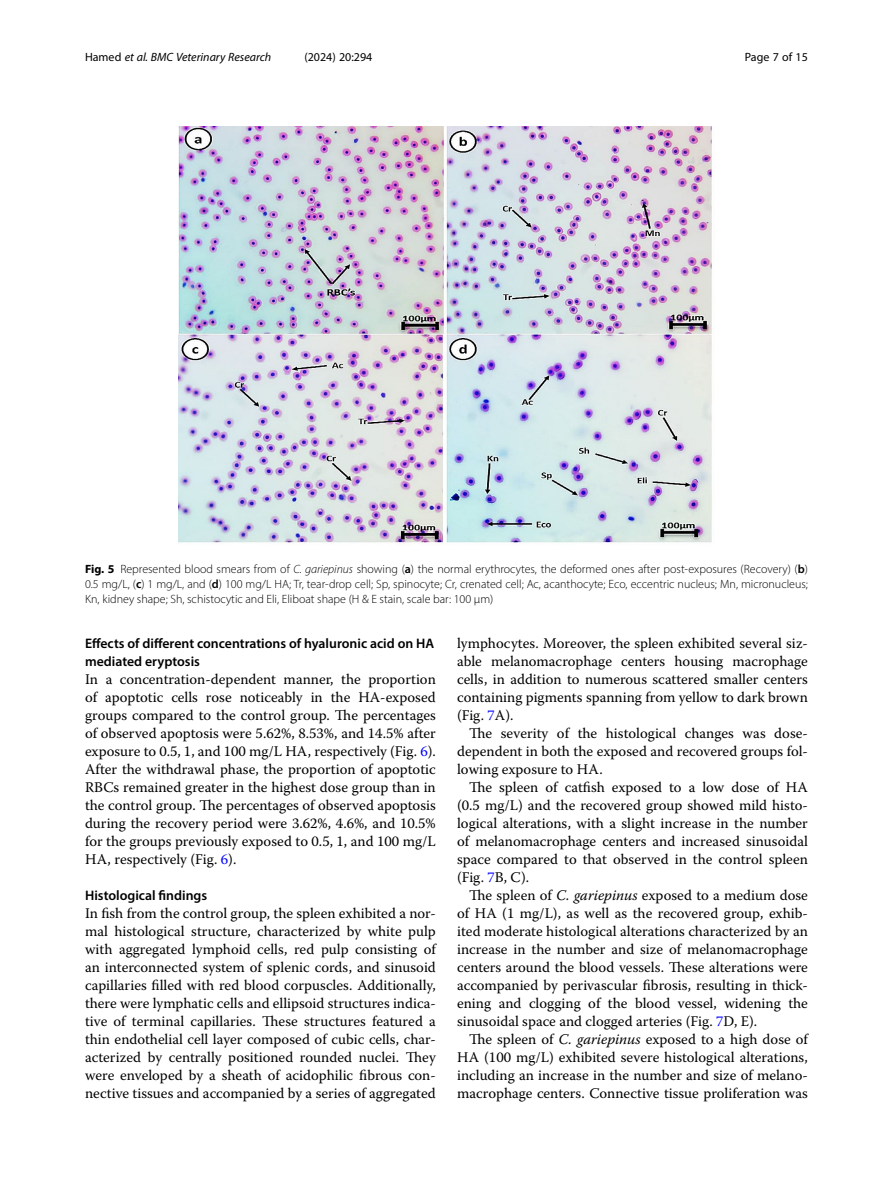
<style>
.page{position:relative;width:893px;height:1191px;background:#fff}
.page>*{position:absolute;margin:0;border:0;box-sizing:border-box;transform-origin:0 0}
.Body_Text{font:14.7px/18px "Warnock Pro";color:#000;text-align:justify}
.Body_Text_Indent{font:14.7px/18px "Warnock Pro";color:#000;text-align:justify}
.Head_2{font:600 13.8px/18px "Myriad Pro";color:#000}
.Figure_Caption{font:300 12px/15px "Myriad Pro";color:#000;text-align:justify}
.t1{font:italic 12px "Myriad Pro";color:#000}
.t2{font:12px "Myriad Pro";color:#000}
.s1{font-style:normal}
.s2{font-weight:700}
.s3{font-style:italic}
.s4{font-weight:600}
.s5{color:#00f}
</style>
<div class="page">
<img style="left:178px;top:126px;width:534px;height:419px">
<p class="t1" style="left:85px;top:50px;width:188px"><span class="s1">Hamed</span> et al. BMC Veterinary Research</p>
<p class="t2" style="left:304px;top:50px;width:70px">(2024) 20:294</p>
<p class="t2" style="left:745px;top:50px;width:65px">Page 7 of 15</p>
<p class="Figure_Caption" style="left:85px;top:561px;width:724px"><span class="s2">Fig. 5</span> Represented blood smears from of <span class="s3">C. gariepinus</span> showing (<span class="s4">a</span>) the normal erythrocytes, the deformed ones after post-exposures (Recovery) (<span class="s4">b</span>)<br>0.5 mg/L, (<span class="s4">c</span>) 1 mg/L, and (<span class="s4">d</span>) 100 mg/L HA; Tr, tear-drop cell; Sp, spinocyte; Cr, crenated cell; Ac, acanthocyte; Eco, eccentric nucleus; Mn, micronucleus; Kn, kidney shape; Sh, schistocytic and Eli, Eliboat shape (H &amp; E stain, scale bar: 100 μm)</p>
<p class="Head_2" style="left:85px;top:634px;width:351px">Effects of different concentrations of hyaluronic acid on HA mediated eryptosis</p>
<p class="Body_Text" style="left:85px;top:670px;width:352px">In a concentration-dependent manner, the proportion of apoptotic cells rose noticeably in the HA-exposed groups compared to the control group. The percentages of observed apoptosis were 5.62%, 8.53%, and 14.5% after exposure to 0.5, 1, and 100 mg/L HA, respectively (Fig. <span class="s5">6</span>).<br>After the withdrawal phase, the proportion of apoptotic RBCs remained greater in the highest dose group than in the control group. The percentages of observed apoptosis during the recovery period were 3.62%, 4.6%, and 10.5% for the groups previously exposed to 0.5, 1, and 100 mg/L HA, respectively (Fig. <span class="s5">6</span>).</p>
<p class="Head_2" style="left:85px;top:886px;width:124px">Histological findings</p>
<p class="Body_Text" style="left:85px;top:904px;width:352px">In fish from the control group, the spleen exhibited a nor&shy;mal histological structure, characterized by white pulp with aggregated lymphoid cells, red pulp consisting of an interconnected system of splenic cords, and sinusoid capillaries filled with red blood corpuscles. Additionally, there were lymphatic cells and ellipsoid structures indica&shy;tive of terminal capillaries. These structures featured a thin endothelial cell layer composed of cubic cells, char&shy;acterized by centrally positioned rounded nuclei. They were enveloped by a sheath of acidophilic fibrous con&shy;nective tissues and accompanied by a series of aggregated</p>
<p class="Body_Text" style="left:457px;top:634px;width:352px">lymphocytes. Moreover, the spleen exhibited several siz&shy;able melanomacrophage centers housing macrophage cells, in addition to numerous scattered smaller centers containing pigments spanning from yellow to dark brown (Fig. <span class="s5">7</span>A).</p>
<p class="Body_Text_Indent" style="left:457px;top:724px;width:352px;text-indent:12px">The severity of the histological changes was dose&shy;dependent in both the exposed and recovered groups fol&shy;lowing exposure to HA.</p>
<p class="Body_Text_Indent" style="left:457px;top:778px;width:352px;text-indent:12px">The spleen of catfish exposed to a low dose of HA (0.5 mg/L) and the recovered group showed mild histo&shy;logical alterations, with a slight increase in the number of melanomacrophage centers and increased sinusoidal space compared to that observed in the control spleen (Fig. <span class="s5">7</span>B, C).</p>
<p class="Body_Text_Indent" style="left:457px;top:886px;width:352px;text-indent:12px">The spleen of <span class="s3">C. gariepinus</span> exposed to a medium dose of HA (1 mg/L), as well as the recovered group, exhib&shy;ited moderate histological alterations characterized by an increase in the number and size of melanomacrophage centers around the blood vessels. These alterations were accompanied by perivascular fibrosis, resulting in thick&shy;ening and clogging of the blood vessel, widening the sinusoidal space and clogged arteries (Fig. <span class="s5">7</span>D, E).</p>
<p class="Body_Text_Indent" style="left:457px;top:1030px;width:352px;text-indent:12px">The spleen of <span class="s3">C. gariepinus</span> exposed to a high dose of HA (100 mg/L) exhibited severe histological alterations, including an increase in the number and size of melano&shy;macrophage centers. Connective tissue proliferation was</p>
</div>
